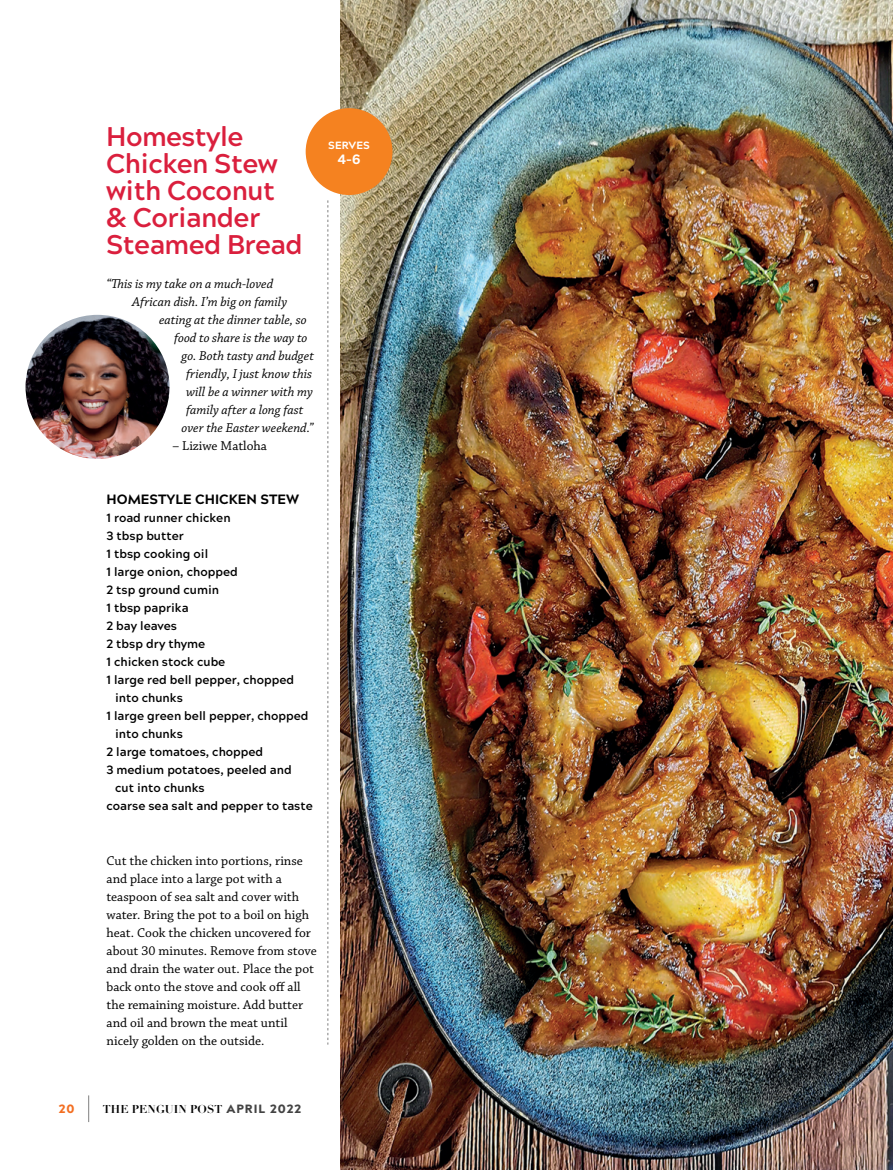
<style>
.page{position:relative;width:893px;height:1170px;background:#fff}
.page>*{position:absolute;margin:0;border:0;box-sizing:border-box;transform-origin:0 0}
.t1{font:700 27px/27px "Acherus Grotesque";letter-spacing:-.02em;color:#da1f3d}
.t2{font:13.5px/18px "Chaparral Pro";color:#000}
.t3{font:italic 13.5px "Chaparral Pro";color:#000}
.t4{font:800 13.5px "Acherus Grotesque";color:#000}
.t5{font:800 13.5px "Acherus Grotesque";color:#fff}
.t6{font:700 12px "Acherus Grotesque";color:#000}
.t7{font:900 12px "Acherus Grotesque";color:#f36e21}
.t8{font:700 11.25px "Didot LH";letter-spacing:.01em;color:#000}
.t9{font:800 10.5px "Acherus Grotesque";color:#fff}
.s1{font-family:"Acherus Grotesque";font-weight:900;font-size:12px;color:#434343}
</style>
<div class="page">
<img style="left:340px;top:0;width:553px;height:1169px">
<img style="left:26px;top:315px;width:144px;height:144px;border-radius:72px">
<svg style="left:88px;top:1095px;width:1px;height:26px"></svg>
<svg style="left:328px;top:200px;width:1px;height:844px"></svg>
<div style="left:306px;top:108px;width:86px;height:87px;background:#f58220;border-radius:50%"></div>
<h1 class="t1" style="left:106px;top:121px;width:198px">Homestyle<br>Chicken Stew with Coconut<br>&amp; Coriander<br>Steamed Bread</h1>
<p class="t3" style="left:107px;top:276px;width:168px">“This is my take on a much-loved</p>
<p class="t3" style="left:132px;top:294px;width:157px">African dish. I’m big on family</p>
<p class="t3" style="left:159px;top:312px;width:149px">eating at the dinner table, so</p>
<p class="t3" style="left:174px;top:330px;width:135px">food to share is the way to</p>
<p class="t3" style="left:182px;top:348px;width:134px">go. Both tasty and budget</p>
<p class="t3" style="left:186px;top:366px;width:128px">friendly, I just know this</p>
<p class="t3" style="left:186px;top:384px;width:128px">will be a winner with my</p>
<p class="t3" style="left:186px;top:402px;width:119px">family after a long fast</p>
<p class="t3" style="left:182px;top:420px;width:134px">over the Easter weekend.”</p>
<p class="t2" style="left:173px;top:437px;width:96px">– Liziwe Matloha</p>
<p class="t9" style="left:328px;top:137px;width:43px">SERVES</p>
<p class="t5" style="left:338px;top:148px;width:24px">4-6</p>
<p class="t4" style="left:107px;top:488px;width:194px">HOMESTYLE CHICKEN STEW</p>
<p class="t6" style="left:107px;top:508px;width:126px">1 road runner chicken</p>
<p class="t6" style="left:107px;top:526px;width:79px">3 tbsp butter</p>
<p class="t6" style="left:107px;top:544px;width:103px">1 tbsp cooking oil</p>
<p class="t6" style="left:107px;top:562px;width:133px">1 large onion, chopped</p>
<p class="t6" style="left:107px;top:580px;width:114px">2 tsp ground cumin</p>
<p class="t6" style="left:107px;top:598px;width:84px">1 tbsp paprika</p>
<p class="t6" style="left:107px;top:616px;width:72px">2 bay leaves</p>
<p class="t6" style="left:107px;top:634px;width:100px">2 tbsp dry thyme</p>
<p class="t6" style="left:107px;top:652px;width:120px">1 chicken stock cube</p>
<p class="t6" style="left:107px;top:670px;width:189px">1 large red bell pepper, chopped</p>
<p class="t6" style="left:115px;top:688px;width:69px">into chunks</p>
<p class="t6" style="left:107px;top:706px;width:203px">1 large green bell pepper, chopped</p>
<p class="t6" style="left:115px;top:724px;width:69px">into chunks</p>
<p class="t6" style="left:107px;top:742px;width:158px">2 large tomatoes, chopped</p>
<p class="t6" style="left:107px;top:760px;width:187px">3 medium potatoes, peeled and</p>
<p class="t6" style="left:115px;top:778px;width:91px">cut into chunks</p>
<p class="t6" style="left:107px;top:796px;width:208px">coarse sea salt and pepper to taste</p>
<p class="t2" style="left:107px;top:851px;width:212px">Cut the chicken into portions, rinse and place into a large pot with a teaspoon of sea salt and cover with water. Bring the pot to a boil on high heat. Cook the chicken uncovered for about 30 minutes. Remove from stove and drain the water out. Place the pot back onto the stove and cook off all the remaining moisture. Add butter and oil and brown the meat until nicely golden on the outside.</p>
<p class="t7" style="left:59px;top:1098px;width:17px">20</p>
<p class="t8" style="left:103px;top:1101px;width:200px">THE PENGUIN POST <span class="s1">APRIL 2022</span></p>
</div>
